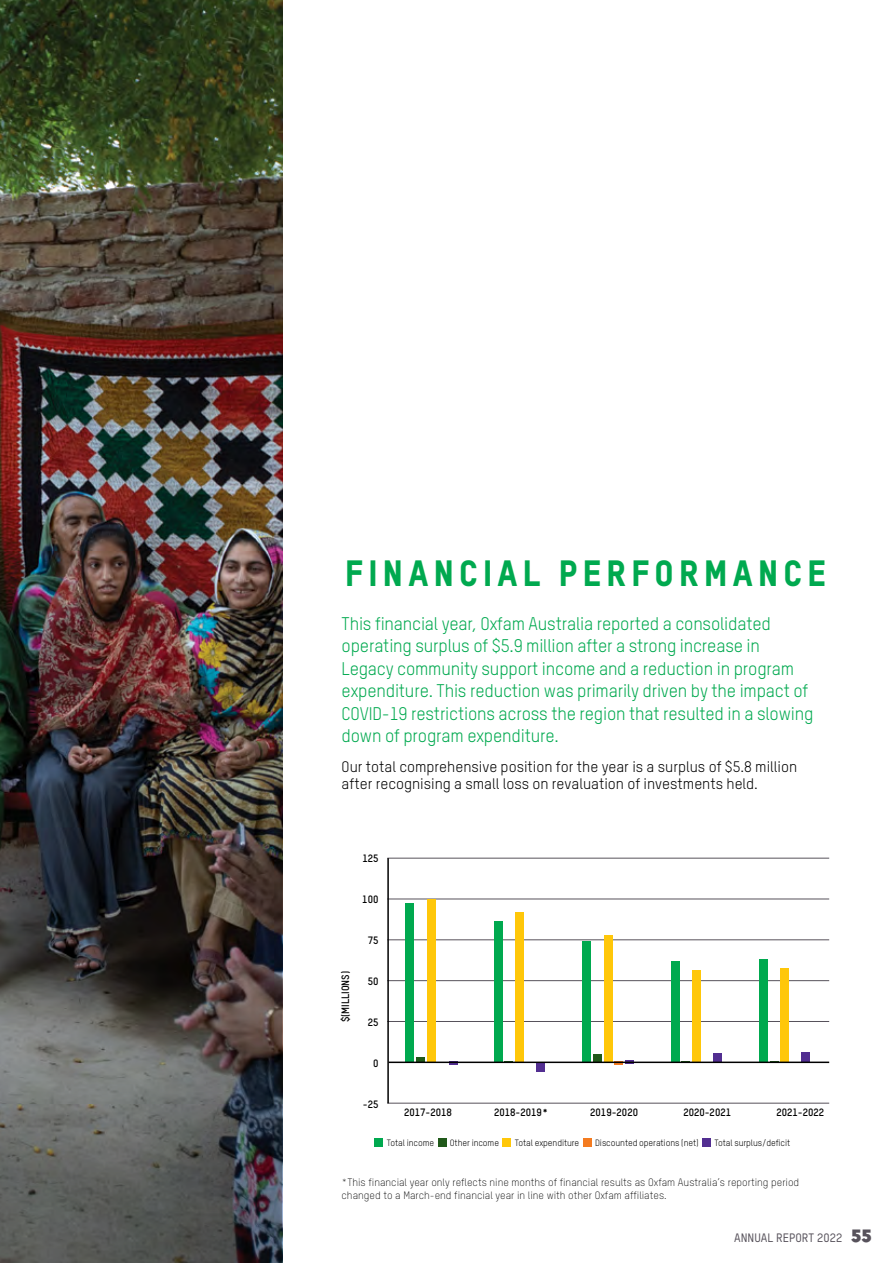
<style>
.page{position:relative;width:893px;height:1263px;background:#fff}
.page>*{position:absolute;margin:0;border:0;box-sizing:border-box;transform-origin:0 0}
.t1{font:36px "Oxfam TSTARPRO Headline";letter-spacing:.13em;color:#00a94f}
.t2{font:18px/22.5px "Oxfam TSTARPRO";letter-spacing:-.01em;color:#00a94f}
.t3{font:15px/17.2px "Oxfam TSTARPRO";color:#000}
.t4{font:500 12px "Oxfam TSTARPRO";color:#57525b}
.t5{font:300 10.5px/13.5px "Oxfam TSTARPRO";color:#000}
.t6{font:700 10.5px "Oxfam TSTARPRO";color:#000}
.t7{font:9px "Oxfam TSTARPRO";letter-spacing:-.01em;color:#000}
.s1{font-family:"Oxfam Global Headline";font-weight:400;font-size:18px}
</style>
<div class="page">
<img style="left:0;top:0;width:282px;height:612px">
<img style="left:0;top:612px;width:282px;height:651px">
<svg style="left:614px;top:1060px;width:20px;height:4px"></svg>
<svg style="left:0;top:917px;width:1px;height:118px"></svg>
<hr style="left:387px;top:1103px;width:442px;height:1px;background:#57525b">
<hr style="left:387px;top:980px;width:442px;height:1px;background:#57525b">
<hr style="left:387px;top:1021px;width:442px;height:1px;background:#57525b">
<hr style="left:387px;top:939px;width:442px;height:1px;background:#57525b">
<hr style="left:387px;top:899px;width:442px;height:1px;background:#57525b">
<hr style="left:387px;top:858px;width:442px;height:1px;background:#57525b">
<hr style="left:387px;top:858px;width:2px;height:245px;background:#000">
<div style="left:375px;top:1138px;width:8px;height:8px;background:#00a94f"></div>
<div style="left:438px;top:1138px;width:8px;height:8px;background:#20591a"></div>
<div style="left:503px;top:1138px;width:8px;height:8px;background:#ffc709"></div>
<div style="left:583px;top:1138px;width:8px;height:8px;background:#f47b20"></div>
<div style="left:702px;top:1138px;width:9px;height:8px;background:#522e91"></div>
<div style="left:405px;top:903px;width:9px;height:158px;background:#00a94f"></div>
<div style="left:494px;top:921px;width:9px;height:140px;background:#00a94f"></div>
<div style="left:582px;top:940px;width:9px;height:121px;background:#00a94f"></div>
<div style="left:671px;top:961px;width:8px;height:100px;background:#00a94f"></div>
<div style="left:759px;top:959px;width:9px;height:102px;background:#00a94f"></div>
<svg style="left:416px;top:1057px;width:8px;height:4px"></svg>
<div style="left:593px;top:1054px;width:9px;height:8px;background:#20591a"></div>
<div style="left:427px;top:899px;width:9px;height:162px;background:#ffc709"></div>
<div style="left:515px;top:912px;width:9px;height:149px;background:#ffc709"></div>
<div style="left:604px;top:935px;width:8px;height:126px;background:#ffc709"></div>
<div style="left:692px;top:970px;width:8px;height:92px;background:#ffc709"></div>
<div style="left:780px;top:968px;width:9px;height:93px;background:#ffc709"></div>
<div style="left:536px;top:1063px;width:9px;height:9px;background:#522e91"></div>
<div style="left:713px;top:1053px;width:9px;height:8px;background:#522e91"></div>
<div style="left:801px;top:1052px;width:9px;height:9px;background:#522e91"></div>
<hr style="left:389px;top:1061px;width:440px;height:2px;background:#000">
<h1 class="t1" style="left:345px;top:551px;width:483px">FINANCIAL PERFORMANCE</h1>
<p class="t2" style="left:342px;top:612px;width:473px">This financial year, Oxfam Australia reported a consolidated operating surplus of $5.9 million after a strong increase in Legacy community support income and a reduction in program expenditure. This reduction was primarily driven by the impact of COVID-19 restrictions across the region that resulted in a slowing down of program expenditure.</p>
<p class="t3" style="left:342px;top:758px;width:457px">Our total comprehensive position for the year is a surplus of $5.8 million after recognising a small loss on revaluation of investments held.</p>
<p class="t6" style="left:339px;top:1022px;width:53px;rotate:-90deg">$(MILLIONS)</p>
<p class="t6" style="left:362px;top:852px;width:18px">125</p>
<p class="t6" style="left:362px;top:893px;width:18px">100</p>
<p class="t6" style="left:368px;top:934px;width:12px">75</p>
<p class="t6" style="left:368px;top:975px;width:12px">50</p>
<p class="t6" style="left:368px;top:1016px;width:12px">25</p>
<p class="t6" style="left:373px;top:1057px;width:7px">0</p>
<p class="t6" style="left:363px;top:1098px;width:17px">-25</p>
<p class="t6" style="left:404px;top:1106px;width:49px">2017-2018</p>
<p class="t6" style="left:494px;top:1106px;width:56px">2018-2019*</p>
<p class="t6" style="left:590px;top:1106px;width:49px">2019-2020</p>
<p class="t6" style="left:683px;top:1106px;width:49px">2020-2021</p>
<p class="t6" style="left:776px;top:1106px;width:49px">2021-2022</p>
<p class="t7" style="left:387px;top:1137px;width:49px">Total income</p>
<p class="t7" style="left:450px;top:1137px;width:51px">Other income</p>
<p class="t7" style="left:515px;top:1137px;width:66px">Total expenditure</p>
<p class="t7" style="left:595px;top:1137px;width:105px">Discounted operations (net)</p>
<p class="t7" style="left:714px;top:1137px;width:77px">Total surplus/deficit</p>
<p class="t5" style="left:342px;top:1175px;width:459px">*This financial year only reflects nine months of financial results as Oxfam Australia’s reporting period changed to a March-end financial year in line with other Oxfam affiliates.</p>
<p class="t4" style="left:734px;top:1230px;width:139px">ANNUAL REPORT 2022 <span class="s1">55</span></p>
</div>
